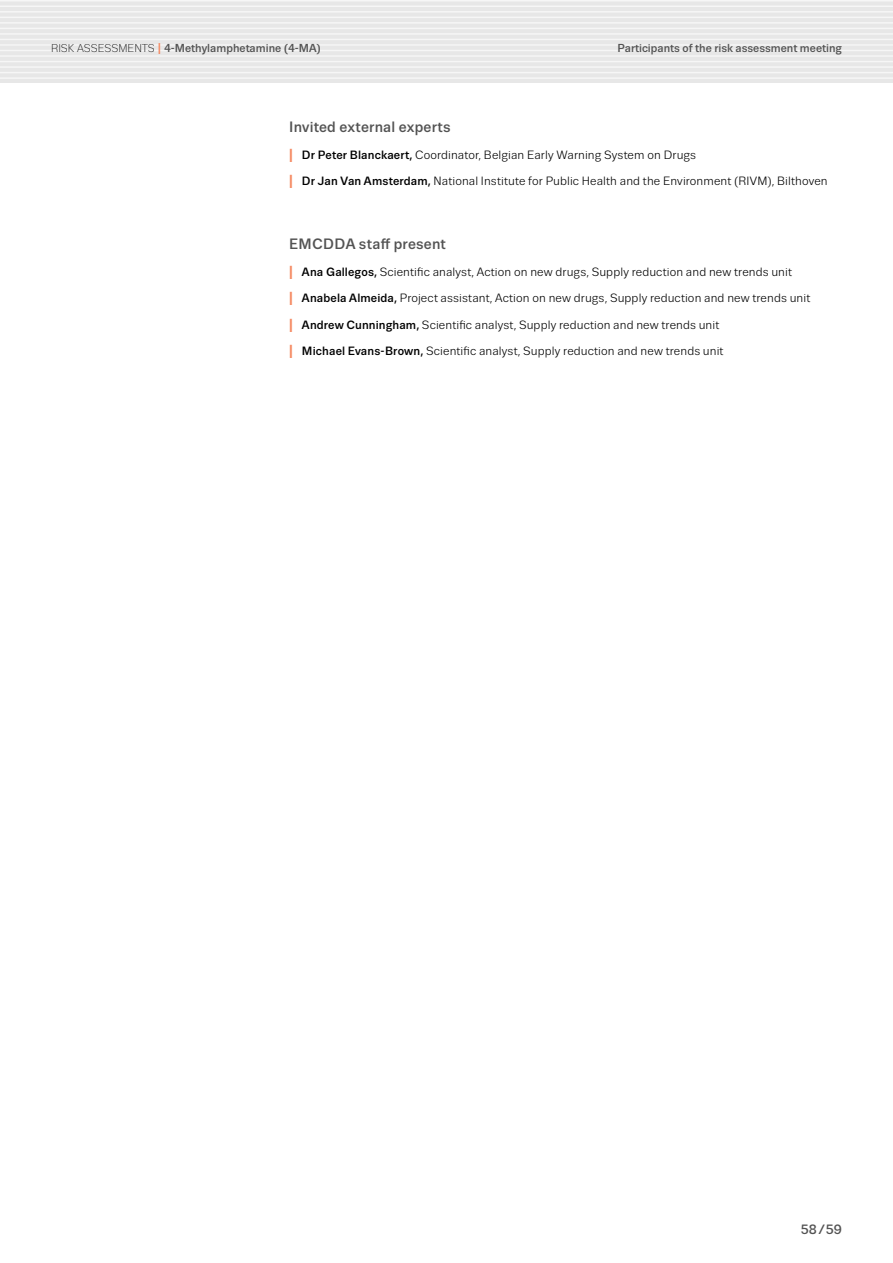
<style>
.page{position:relative;width:893px;height:1263px;background:#fff}
.page>*{position:absolute;margin:0;border:0;box-sizing:border-box;transform-origin:0 0}
.II_Headline{font:500 15px "Trivia Sans";letter-spacing:.015em;color:#535353}
.t1{font:500 13.5px "Trivia Sans";color:#535353}
.References{font:12px "Trivia Sans";letter-spacing:.01em;color:#000}
.t2{font:500 11.55px "Trivia Sans";color:#535353}
.s1{font-weight:300;font-size:11.25px;color:#000}
.s2{font-size:15.6px;color:#f58a62}
.s3{font-weight:700;font-size:18.9px;color:#f58a62}
.s4{font-weight:500}
</style>
<div class="page">
<div style="left:0;top:0;width:893px;height:83px;background:#e7e7e7"></div>
<hr style="left:0;top:0;width:893px;height:2px;background:#f6f6f6">
<hr style="left:0;top:6px;width:893px;height:1px;background:#f6f6f6">
<hr style="left:0;top:11px;width:893px;height:2px;background:#f6f6f6">
<hr style="left:0;top:17px;width:893px;height:1px;background:#f6f6f6">
<hr style="left:0;top:22px;width:893px;height:2px;background:#f6f6f6">
<hr style="left:0;top:28px;width:893px;height:1px;background:#f6f6f6">
<hr style="left:0;top:33px;width:893px;height:2px;background:#f6f6f6">
<hr style="left:0;top:39px;width:893px;height:1px;background:#f6f6f6">
<hr style="left:0;top:44px;width:893px;height:2px;background:#f6f6f6">
<hr style="left:0;top:50px;width:893px;height:1px;background:#f6f6f6">
<hr style="left:0;top:55px;width:893px;height:2px;background:#f6f6f6">
<hr style="left:0;top:61px;width:893px;height:1px;background:#f6f6f6">
<hr style="left:0;top:66px;width:893px;height:2px;background:#f6f6f6">
<hr style="left:0;top:72px;width:893px;height:1px;background:#f6f6f6">
<hr style="left:0;top:77px;width:893px;height:2px;background:#f6f6f6">
<p class="t2" style="left:51px;top:42px;width:271px"><span class="s1">RISK ASSESSMENTS</span> <span class="s2">I</span> 4-Methylamphetamine (4-MA)</p>
<p class="t2" style="left:618px;top:42px;width:226px">Participants of the risk assessment meeting</p>
<p class="II_Headline" style="left:289px;top:119px;width:163px">Invited external experts</p>
<p class="References" style="left:289px;top:148px;width:408px"><span class="s3">I</span> <span class="s4">Dr Peter Blanckaert,</span> Coordinator, Belgian Early Warning System on Drugs</p>
<p class="References" style="left:289px;top:175px;width:540px"><span class="s3">I</span> <span class="s4">Dr Jan Van Amsterdam,</span> National Institute for Public Health and the Environment (RIVM), Bilthoven</p>
<p class="II_Headline" style="left:289px;top:236px;width:158px">EMCDDA staff present</p>
<p class="References" style="left:289px;top:265px;width:504px"><span class="s3">I</span> <span class="s4">Ana Gallegos,</span> Scientific analyst, Action on new drugs, Supply reduction and new trends unit</p>
<p class="References" style="left:289px;top:292px;width:523px"><span class="s3">I</span> <span class="s4">Anabela Almeida,</span> Project assistant, Action on new drugs, Supply reduction and new trends unit</p>
<p class="References" style="left:289px;top:318px;width:432px"><span class="s3">I</span> <span class="s4">Andrew Cunningham,</span> Scientific analyst, Supply reduction and new trends unit</p>
<p class="References" style="left:289px;top:345px;width:436px"><span class="s3">I</span> <span class="s4">Michael Evans-Brown,</span> Scientific analyst, Supply reduction and new trends unit</p>
<p class="t1" style="left:801px;top:1222px;width:43px">58/59</p>
</div>
